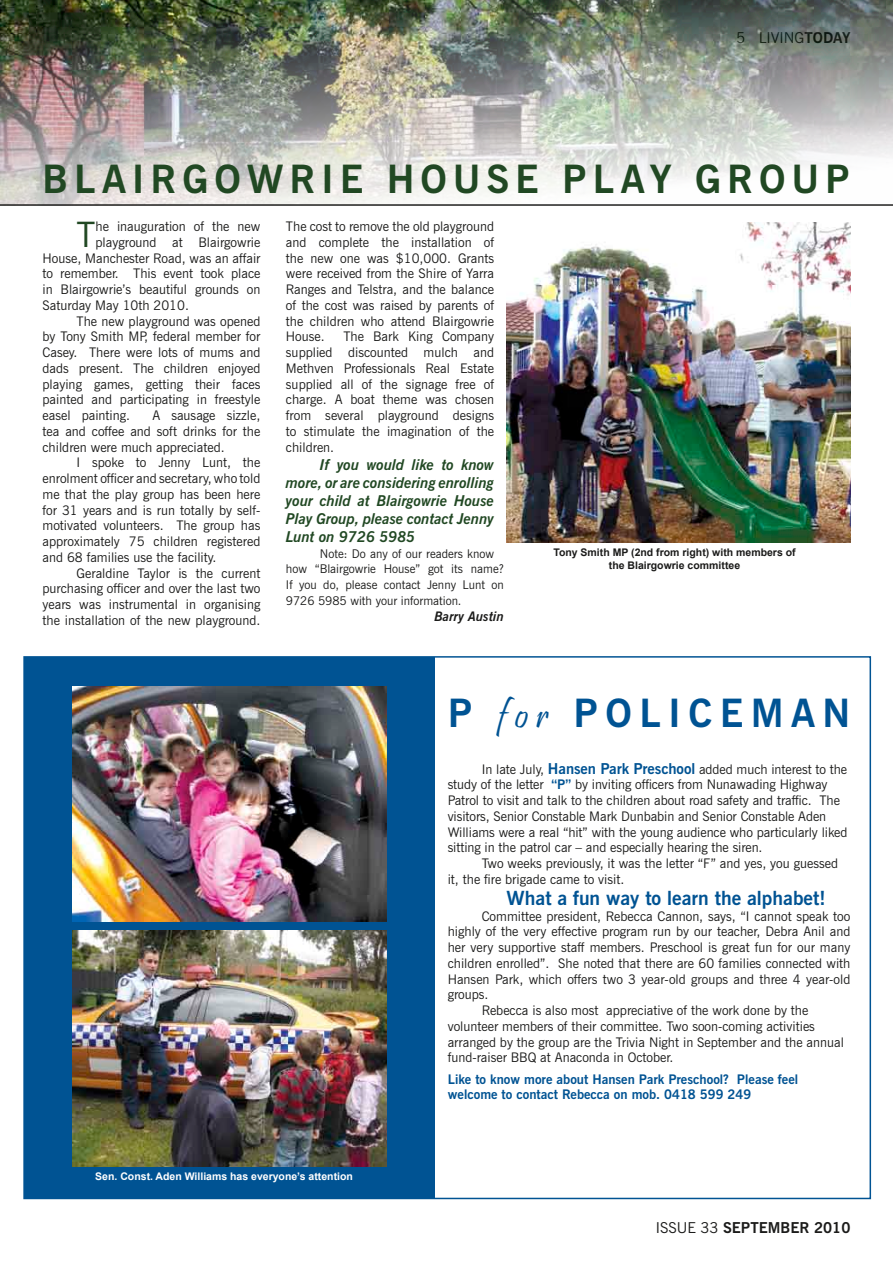
<style>
.page{position:relative;width:893px;height:1263px;background:#fff}
.page>*{position:absolute;margin:0;border:0;box-sizing:border-box;transform-origin:0 0}
.t1{font:700 39px "News Gothic BT";letter-spacing:.15em;color:#214823}
.t2{font:700 39px "News Gothic BT";letter-spacing:.19em;color:#005393}
.t3{font:34.95px "News Gothic BT";color:#214823}
.t4{font:700 19.5px "News Gothic BT";color:#005393}
.t5{font:italic 700 15px/18px "News Gothic BT";color:#214823;text-align:justify}
.t6{font:700 15px "News Gothic BT";color:#1b1b1a}
.t7{font:15px "News Gothic BT";color:#1b1b1a}
.t8{font:13.2px/15.8px "News Gothic BT";color:#1b1b1a;text-align:justify}
.t9{font:700 13.2px/15.8px "News Gothic BT";color:#005393}
.t10{font:italic 700 13.2px "News Gothic BT";color:#1b1b1a}
.t11{font:12px/15.8px "News Gothic BT";color:#1b1b1a}
.t12{font:700 10.5px/12.6px "Arial";color:#1b1b1a;text-align:center}
.t13{font:700 10.5px "Arial";color:#fff}
.s1{font-weight:700}
.s2{font-family:"Pristina";font-weight:400}
.s3{font-weight:700;font-size:15px;color:#005393}
.s4{font-weight:700;color:#005393}
.s5{font-weight:400}
</style>
<div class="page">
<img style="left:0;top:0;width:893px;height:204px">
<div style="left:25px;top:657px;width:410px;height:541px;background:#005393"></div>
<img style="left:507px;top:222px;width:343px;height:321px">
<hr style="left:0;top:204px;width:893px;height:2px;background:#1b1b1a">
<img style="left:72px;top:930px;width:314px;height:236px">
<img style="left:72px;top:686px;width:314px;height:236px">
<p class="t7" style="left:736px;top:28px;width:116px">5 LIVING<span class="s1">TODAY</span></p>
<h1 class="t1" style="left:43px;top:155px;width:809px">BLAI RGOWRI E HOUSE PLAY GROUP</h1>
<h2 class="t3" style="left:77px;top:213px;width:21px">T</h2>
<p class="t8" style="left:96px;top:219px;width:166px">he inauguration of the new</p>
<p class="t8" style="left:96px;top:234px;width:166px">playground at Blairgowrie</p>
<p class="t8" style="left:43px;top:250px;width:219px">House, Manchester Road, was an affair</p>
<p class="t8" style="left:43px;top:266px;width:219px">to remember. This event took place</p>
<p class="t8" style="left:43px;top:282px;width:219px">in Blairgowrie’s beautiful grounds on</p>
<p class="t8" style="left:43px;top:297px;width:148px">Saturday May 10th 2010.</p>
<p class="t8" style="left:77px;top:313px;width:185px">The new playground was opened</p>
<p class="t8" style="left:43px;top:329px;width:219px">by Tony Smith MP, federal member for</p>
<p class="t8" style="left:43px;top:345px;width:219px">Casey. There were lots of mums and</p>
<p class="t8" style="left:43px;top:360px;width:219px">dads present. The children enjoyed</p>
<p class="t8" style="left:43px;top:376px;width:219px">playing games, getting their faces</p>
<p class="t8" style="left:43px;top:392px;width:219px">painted and participating in freestyle</p>
<p class="t8" style="left:43px;top:407px;width:89px">easel painting.</p>
<p class="t8" style="left:43px;top:407px;width:219px;text-indent:110px">A sausage sizzle, tea and coffee and soft drinks for the children were much appreciated.</p>
<p class="t8" style="left:43px;top:455px;width:219px;text-indent:34px">I spoke to Jenny Lunt, the enrolment officer and secretary, who told me that the play group has been here for 31 years and is run totally by self&shy;motivated volunteers. The group has approximately 75 children registered and 68 families use the facility.</p>
<p class="t8" style="left:43px;top:565px;width:219px;text-indent:34px">Geraldine Taylor is the current purchasing officer and over the last two years was instrumental in organising the installation of the new playground.</p>
<p class="t8" style="left:286px;top:218px;width:210px">The cost to remove the old playground and complete the installation of the new one was $10,000. Grants were received from the Shire of Yarra Ranges and Telstra, and the balance of the cost was raised by parents of the children who attend Blairgowrie House.</p>
<p class="t8" style="left:286px;top:329px;width:210px;text-indent:57px">The Bark King Company supplied discounted mulch and Methven Professionals Real Estate supplied all of the signage free of charge. A boat theme was chosen from several playground designs to stimulate the imagination of the children.</p>
<p class="t5" style="left:286px;top:455px;width:210px;text-indent:34px">If you would like to know more, or are considering enrolling your child at Blairgowrie House Play Group, please contact Jenny Lunt on 9726 5985</p>
<p class="t11" style="left:286px;top:545px;width:219px;text-indent:34px">Note: Do any of our readers know how “Blairgowrie House” got its name?<br>If you do, please contact Jenny Lunt on 9726 5985 with your information.</p>
<p class="t10" style="left:434px;top:608px;width:71px">Barry Austin</p>
<p class="t12" style="left:553px;top:547px;width:244px">Tony Smith MP (2nd from right) with members of the Blairgowrie committee</p>
<h1 class="t2" style="left:448px;top:689px;width:404px">P <span class="s2">for</span> POLIC EMAN</h1>
<p class="t8" style="left:448px;top:761px;width:401px;text-align:left;text-indent:34px">In late July, <span class="s3">Hansen Park Preschool</span> added much interest to the study of the letter <span class="s4">“P”</span> by inviting officers from Nunawading Highway Patrol to visit and talk to the children about road safety and traffic. The visitors, Senior Constable Mark Dunbabin and Senior Constable Aden Williams were a real “hit” with the young audience who particularly liked sitting in the patrol car – and especially hearing the siren.</p>
<p class="t8" style="left:448px;top:855px;width:392px;text-indent:34px">Two weeks previously, it was the letter “F” and yes, you guessed it, the fire brigade came to visit.</p>
<h3 class="t4" style="left:507px;top:886px;width:320px">What a fun way to learn the alphabet!</h3>
<p class="t8" style="left:482px;top:908px;width:370px">Committee president, Rebecca Cannon, says, “I cannot speak too</p>
<p class="t8" style="left:448px;top:924px;width:404px">highly of the very effective program run by our teacher, Debra Anil and</p>
<p class="t8" style="left:448px;top:939px;width:404px">her very supportive staff members. Preschool is great fun for our many</p>
<p class="t8" style="left:448px;top:955px;width:404px">children enrolled”. She noted that there are 60 families connected with</p>
<p class="t8" style="left:448px;top:971px;width:404px">Hansen Park, which offers two 3 year-old groups and three 4 year-old</p>
<p class="t8" style="left:448px;top:987px;width:42px">groups.</p>
<p class="t8" style="left:482px;top:1002px;width:328px">Rebecca is also most appreciative of the work done by the</p>
<p class="t8" style="left:448px;top:1018px;width:369px">volunteer members of their committee. Two soon-coming activities</p>
<p class="t8" style="left:448px;top:1034px;width:398px">arranged by the group are the Trivia Night in September and the annual</p>
<p class="t8" style="left:448px;top:1050px;width:227px">fund-raiser BBQ at Anaconda in October.</p>
<p class="t9" style="left:448px;top:1071px;width:352px">Like to know more about Hansen Park Preschool? Please feel welcome to contact Rebecca on mob. 0418 599 249</p>
<p class="t13" style="left:95px;top:1169px;width:259px">Sen. Const. Aden Williams has everyone’s attention</p>
<p class="t6" style="left:656px;top:1218px;width:196px"><span class="s5">ISSUE 33</span> SEPTEMBER 2010</p>
</div>
